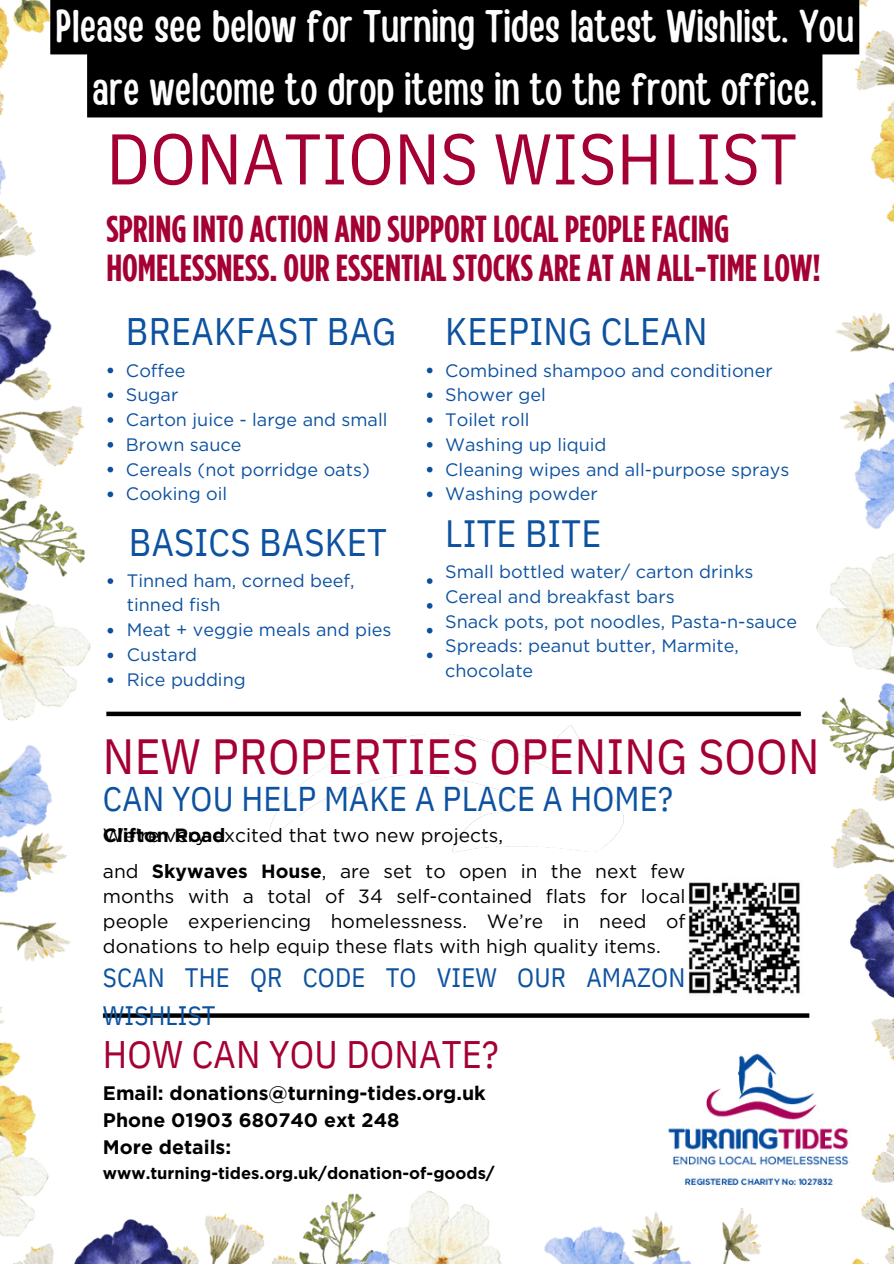
<style>
.page{position:relative;width:894px;height:1264px;background:#fff}
.page>*{position:absolute;margin:0;border:0;box-sizing:border-box;transform-origin:0 0}
.t1{font:71.55px "IBM Plex Sans Cond";letter-spacing:.005em;color:#a50034}
.t2{font:49.35px "IBM Plex Sans Cond";letter-spacing:.005em;color:#a50034}
.t3{font:45.45px/63px "Handy Casual Condensed";color:#fdfdfd;text-align:center}
.t4{font:38.25px "IBM Plex Sans Cond";letter-spacing:.005em;color:#0d52a0}
.t5{font:38.25px "IBM Plex Sans Cond";letter-spacing:.005em;color:#a50034}
.t6{font:37.95px "IBM Plex Sans Cond";letter-spacing:.005em;color:#0d52a0}
.t7{font:700 37.5px/39.3px "Gotham Condensed";color:#a50034}
.t8{font:34.35px "IBM Plex Sans Cond";letter-spacing:.005em;color:#0d52a0}
.t9{font:26.55px/37.2px "IBM Plex Sans Cond";letter-spacing:.005em;color:#0d52a0}
.t10{font:700 19.5px/27px "Gotham";color:#000}
.t11{font:19.2px/24.8px "Gotham";color:#000;text-align:justify}
.t12{font:700 19.2px "Gotham";color:#000}
.t13{font:18px/24.8px "Gotham";color:#0d52a0}
.t14{font:700 16.5px "Gotham";color:#000}
.s1{font-weight:700}
</style>
<div class="page">
<img style="left:0;top:0;width:893px;height:1263px">
<img style="left:683px;top:877px;width:120px;height:121px">
<img style="left:662px;top:1044px;width:192px;height:151px">
<div style="left:50px;top:0;width:809px;height:117px;background:#000"></div>
<p class="t3" style="left:55px;top:-8px;width:800px">Please see below for Turning Tides latest Wishlist. You are welcome to drop items in to the front office.</p>
<p class="t1" style="left:106px;top:111px;width:692px">DONATIONS WISHLIST</p>
<p class="t7" style="left:106px;top:209px;width:715px">SPRING INTO ACTION AND SUPPORT LOCAL PEOPLE FACING<br>HOMELESSNESS. OUR ESSENTIAL STOCKS ARE AT AN ALL-TIME LOW!</p>
<p class="t4" style="left:126px;top:306px;width:272px">BREAKFAST BAG</p>
<h2 class="t13" style="left:126px;top:358px;width:263px">Coffee<br>Sugar<br>Carton juice - large and small<br>Brown sauce<br>Cereals (not porridge oats)<br>Cooking oil</h2>
<p class="t4" style="left:129px;top:516px;width:259px">BASICS BASKET</p>
<p class="t13" style="left:127px;top:567px;width:266px">Tinned ham, corned beef, tinned fish<br>Meat + veggie meals and pies<br>Custard<br>Rice pudding</p>
<p class="t4" style="left:445px;top:306px;width:263px">KEEPING CLEAN</p>
<h4 class="t13" style="left:445px;top:358px;width:345px">Combined shampoo and conditioner<br>Shower gel<br>Toilet roll<br>Washing up liquid<br>Cleaning wipes and all-purpose sprays<br>Washing powder</h4>
<p class="t6" style="left:445px;top:507px;width:158px">LITE BITE</p>
<p class="t13" style="left:445px;top:559px;width:353px">Small bottled water/ carton drinks<br>Cereal and breakfast bars<br>Snack pots, pot noodles, Pasta-n-sauce<br>Spreads: peanut butter, Marmite, chocolate</p>
<p class="t2" style="left:103px;top:723px;width:717px">NEW PROPERTIES OPENING SOON</p>
<p class="t8" style="left:103px;top:775px;width:571px">CAN YOU HELP MAKE A PLACE A HOME?</p>
<p class="t12" style="left:103px;top:823px;width:124px">Clifton Road</p>
<h5 class="t11" style="left:103px;top:859px;width:584px">and <span class="s1">Skywaves House</span>, are set to open in the next few months with a total of 34 self-contained flats for local people experiencing homelessness. We’re in need of donations to help equip these flats with high quality items.</h5>
<p class="t9" style="left:103px;top:958px;width:583px">SCAN THE QR CODE TO VIEW OUR AMAZON<br>WISHLIST</p>
<p class="t11" style="left:103px;top:822px;width:401px">We’re very excited that two new projects,</p>
<h1 class="t5" style="left:103px;top:1028px;width:397px">HOW CAN YOU DONATE?</h1>
<h3 class="t10" style="left:103px;top:1079px;width:384px">Email: donations@turning-tides.org.uk<br>Phone 01903 680740 ext 248<br>More details:</h3>
<p class="t14" style="left:103px;top:1163px;width:393px">www.turning-tides.org.uk/donation-of-goods/</p>
</div>
